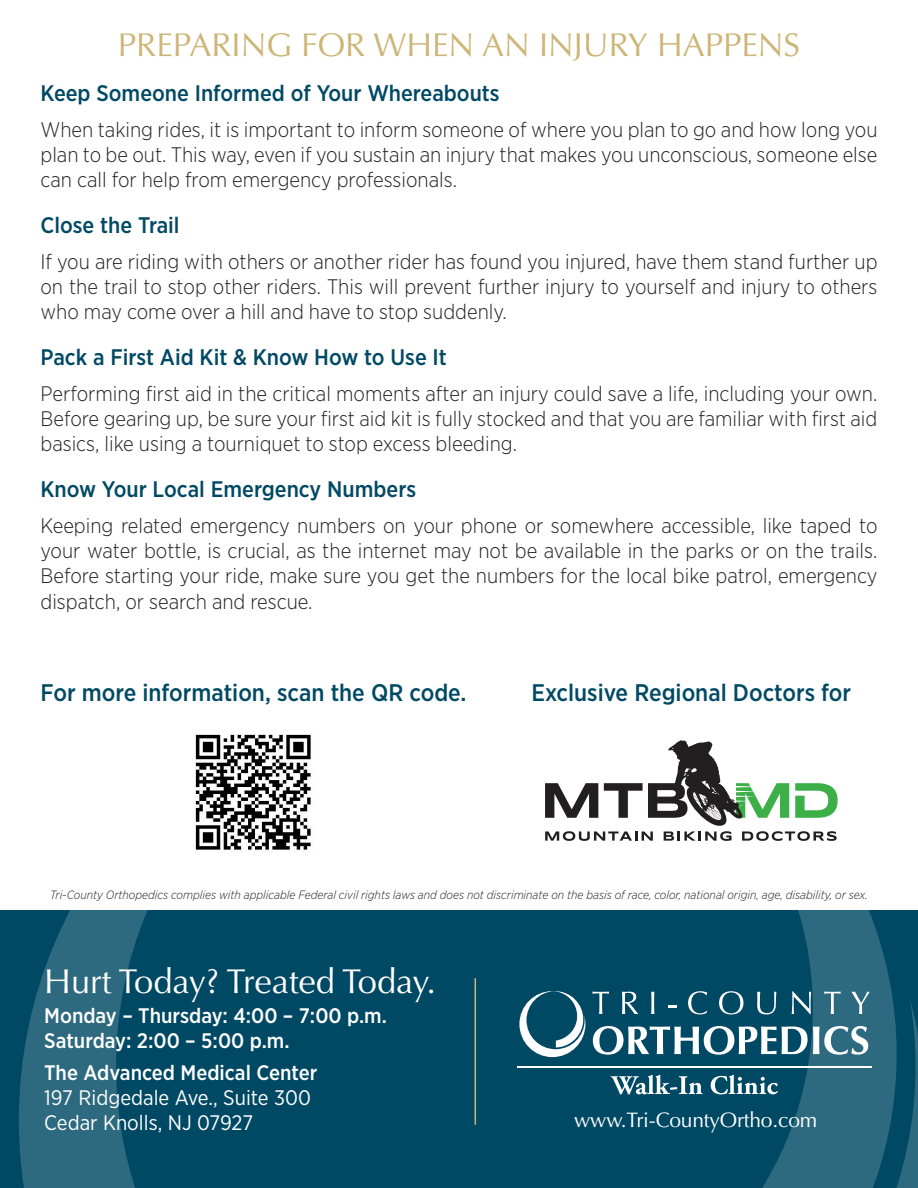
<style>
.page{position:relative;width:918px;height:1188px;background:#fff}
.page>*{position:absolute;margin:0;border:0;box-sizing:border-box;transform-origin:0 0}
.t1{font:34.5px "Optima LT Std";color:#fff}
.t2{font:33px "Optima LT Std";color:#ccb576}
.t3{font:500 24px "Gotham Narrow";color:#004964}
.t4{font:500 22.5px "Gotham Narrow";color:#004964}
.t5{font:300 21px/25.5px "Gotham Narrow";color:#231f20;text-align:justify}
.t6{font:500 21px "Gotham Narrow";color:#fff}
.t7{font:21px "Gotham Narrow";color:#fff}
.t8{font:21px "Optima LT Std";letter-spacing:-.01em;color:#fff}
.t9{font:italic 300 12px "Gotham Narrow";color:#231f20}
</style>
<div class="page">
<div style="left:0;top:910px;width:918px;height:278px;background:#004964"></div>
<svg style="left:19px;top:910px;width:456px;height:278px"></svg>
<svg style="left:551px;top:910px;width:367px;height:278px"></svg>
<hr style="left:475px;top:978px;width:1px;height:147px;background:#ccb576">
<svg style="left:545px;top:740px;width:293px;height:101px"></svg>
<svg style="left:611px;top:1075px;width:92px;height:19px"></svg>
<svg style="left:711px;top:1075px;width:67px;height:19px"></svg>
<svg style="left:519px;top:991px;width:67px;height:66px"></svg>
<svg style="left:592px;top:992px;width:17px;height:22px"></svg>
<svg style="left:622px;top:992px;width:16px;height:22px"></svg>
<svg style="left:651px;top:992px;width:3px;height:22px"></svg>
<svg style="left:668px;top:1005px;width:8px;height:2px"></svg>
<svg style="left:688px;top:991px;width:19px;height:23px"></svg>
<svg style="left:719px;top:991px;width:24px;height:23px"></svg>
<svg style="left:757px;top:992px;width:19px;height:22px"></svg>
<svg style="left:792px;top:991px;width:19px;height:23px"></svg>
<svg style="left:824px;top:992px;width:17px;height:22px"></svg>
<svg style="left:851px;top:992px;width:19px;height:22px"></svg>
<svg style="left:593px;top:1026px;width:275px;height:29px"></svg>
<hr style="left:517px;top:1066px;width:354px;height:2px;background:#fff">
<img style="left:195px;top:734px;width:116px;height:116px">
<p class="t2" style="left:118px;top:25px;width:684px">PREPARING FOR WHEN AN INJURY HAPPENS</p>
<p class="t4" style="left:40px;top:79px;width:461px">Keep Someone Informed of Your Whereabouts</p>
<p class="t5" style="left:40px;top:116px;width:839px">When taking rides, it is important to inform someone of where you plan to go and how long you plan to be out. This way, even if you sustain an injury that makes you unconscious, someone else can call for help from emergency professionals.</p>
<p class="t4" style="left:40px;top:211px;width:141px">Close the Trail</p>
<p class="t5" style="left:40px;top:248px;width:839px">If you are riding with others or another rider has found you injured, have them stand further up on the trail to stop other riders. This will prevent further injury to yourself and injury to others who may come over a hill and have to stop suddenly.</p>
<p class="t4" style="left:40px;top:343px;width:408px">Pack a First Aid Kit &amp; Know How to Use It</p>
<p class="t5" style="left:40px;top:380px;width:839px">Performing first aid in the critical moments after an injury could save a life, including your own.<br>Before gearing up, be sure your first aid kit is fully stocked and that you are familiar with first aid basics, like using a tourniquet to stop excess bleeding.</p>
<p class="t4" style="left:40px;top:475px;width:377px">Know Your Local Emergency Numbers</p>
<p class="t5" style="left:40px;top:512px;width:839px">Keeping related emergency numbers on your phone or somewhere accessible, like taped to your water bottle, is crucial, as the internet may not be available in the parks or on the trails.<br>Before starting your ride, make sure you get the numbers for the local bike patrol, emergency dispatch, or search and rescue.</p>
<p class="t3" style="left:40px;top:677px;width:428px">For more information, scan the QR code.</p>
<p class="t3" style="left:532px;top:677px;width:321px">Exclusive Regional Doctors for</p>
<p class="t9" style="left:50px;top:887px;width:819px">Tri-County Orthopedics complies with applicable Federal civil rights laws and does not discriminate on the basis of race, color, national origin, age, disability, or sex.</p>
<p class="t1" style="left:44px;top:961px;width:393px">Hurt Today? Treated Today.</p>
<p class="t6" style="left:44px;top:1002px;width:344px">Monday – Thursday: 4:00 – 7:00 p.m.</p>
<p class="t6" style="left:44px;top:1027px;width:247px">Saturday: 2:00 – 5:00 p.m.</p>
<p class="t6" style="left:44px;top:1059px;width:274px">The Advanced Medical Center</p>
<p class="t7" style="left:44px;top:1085px;width:268px">197 Ridgedale Ave., Suite 300</p>
<p class="t7" style="left:44px;top:1110px;width:210px">Cedar Knolls, NJ 07927</p>
<p class="t8" style="left:574px;top:1108px;width:245px">www.Tri-CountyOrtho.com</p>
</div>
